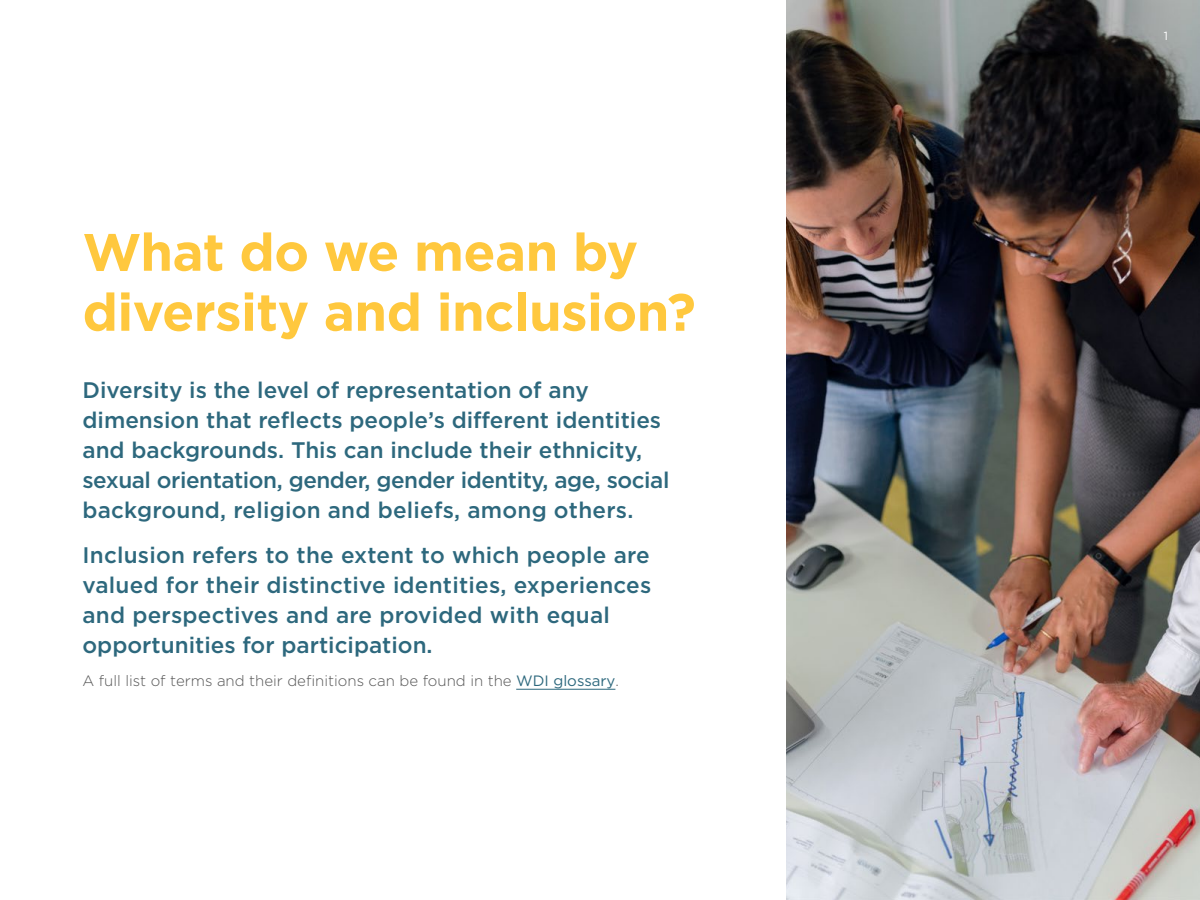
<style>
.page{position:relative;width:1200px;height:900px;background:#fff}
.page>*{position:absolute;margin:0;border:0;box-sizing:border-box;transform-origin:0 0}
.t1{font:700 52.5px/60px "Gotham";letter-spacing:-.01em;color:#ffc83e}
.t2{font:500 22.5px/30px "Gotham";color:#2d687d}
.t3{font:300 15px "Gotham";color:#565656}
.t4{font:11.85px "Gotham";color:#fff}
.s1{font-weight:400;color:#2d687d}
</style>
<div class="page">
<hr style="left:516px;top:689px;width:99px;height:1px;background:#2d687d">
<img style="left:786px;top:0;width:414px;height:900px">
<h1 class="t1" style="left:82px;top:222px;width:615px">What do we mean by diversity and inclusion?</h1>
<p class="t2" style="left:82px;top:375px;width:588px">Diversity is the level of representation of any dimension that reflects people’s different identities and backgrounds. This can include their ethnicity, sexual orientation, gender, gender identity, age, social background, religion and beliefs, among others.</p>
<p class="t2" style="left:82px;top:540px;width:570px">Inclusion refers to the extent to which people are valued for their distinctive identities, experiences and perspectives and are provided with equal opportunities for participation.</p>
<p class="t3" style="left:82px;top:671px;width:538px">A full list of terms and their definitions can be found in the <span class="s1">WDI glossary</span>.</p>
<p class="t4" style="left:1164px;top:28px;width:6px">1</p>
</div>
